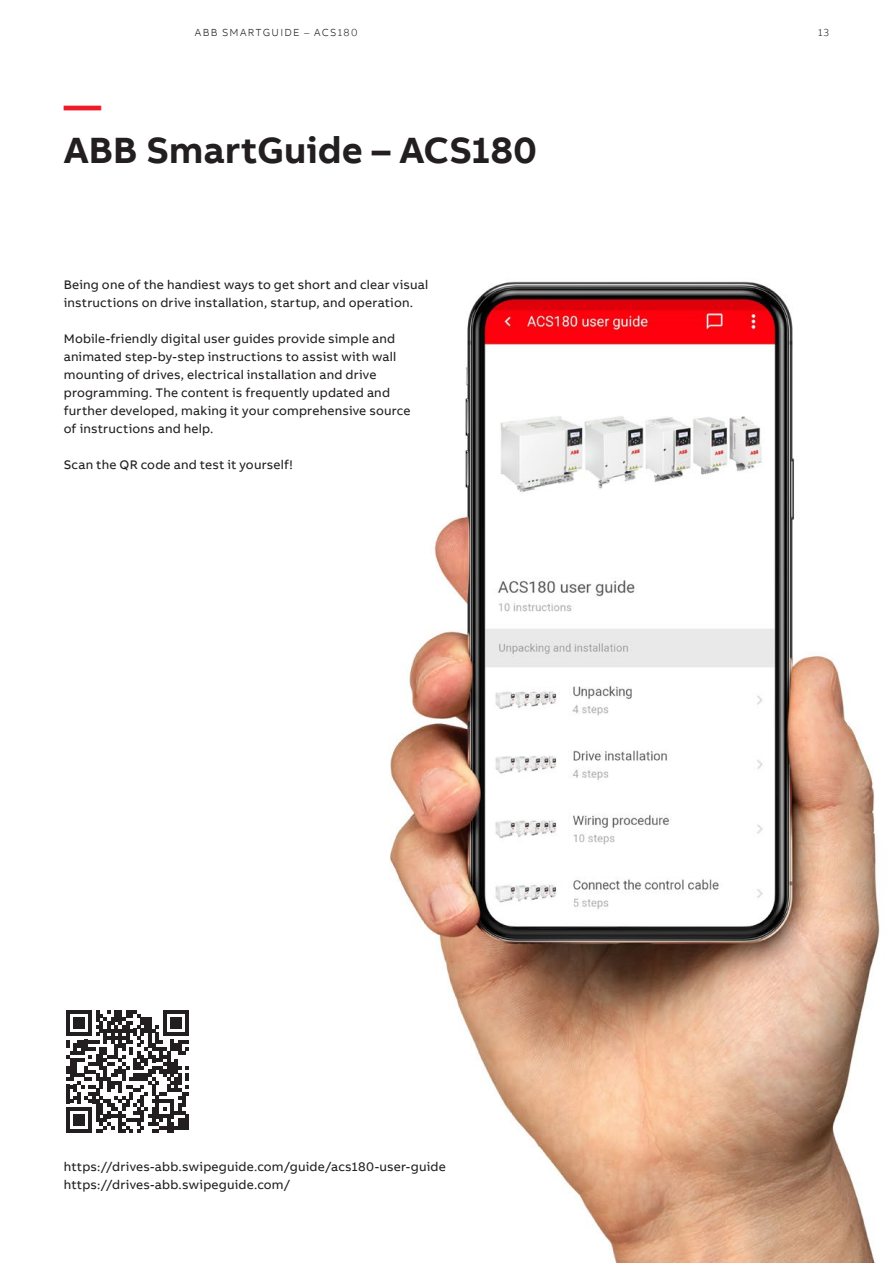
<style>
.page{position:relative;width:893px;height:1263px;background:#fff}
.page>*{position:absolute;margin:0;border:0;box-sizing:border-box;transform-origin:0 0}
.t1{font:700 37.5px "AB Bvoice";letter-spacing:.005em;color:#231f20}
.t2{font:700 37.5px "AB Bvoice";color:#ee1c28}
.t3{font:12.75px/18px "AB Bvoice";letter-spacing:.015em;color:#231f20}
.t4{font:300 10.5px "AB Bvoice";letter-spacing:.12em;color:#231f20}
</style>
<div class="page">
<img style="left:389px;top:281px;width:491px;height:982px">
<svg style="left:66px;top:1010px;width:123px;height:123px"></svg>
<p class="t4" style="left:195px;top:26px;width:164px">ABB SMARTGUIDE – ACS180</p>
<p class="t4" style="left:818px;top:26px;width:13px">13</p>
<h1 class="t2" style="left:64px;top:81px;width:39px">—</h1>
<h1 class="t1" style="left:64px;top:126px;width:475px">ABB SmartGuide – ACS180</h1>
<p class="t3" style="left:64px;top:276px;width:366px">Being one of the handiest ways to get short and clear visual instructions on drive installation, startup, and operation.</p>
<p class="t3" style="left:64px;top:330px;width:348px">Mobile-friendly digital user guides provide simple and animated step-by-step instructions to assist with wall mounting of drives, electrical installation and drive programming. The content is frequently updated and further developed, making it your comprehensive source of instructions and help.</p>
<p class="t3" style="left:64px;top:456px;width:231px">Scan the QR code and test it yourself!</p>
<p class="t3" style="left:64px;top:1158px;width:383px">https://drives-abb.swipeguide.com/guide/acs180-user-guide https://drives-abb.swipeguide.com/</p>
</div>
